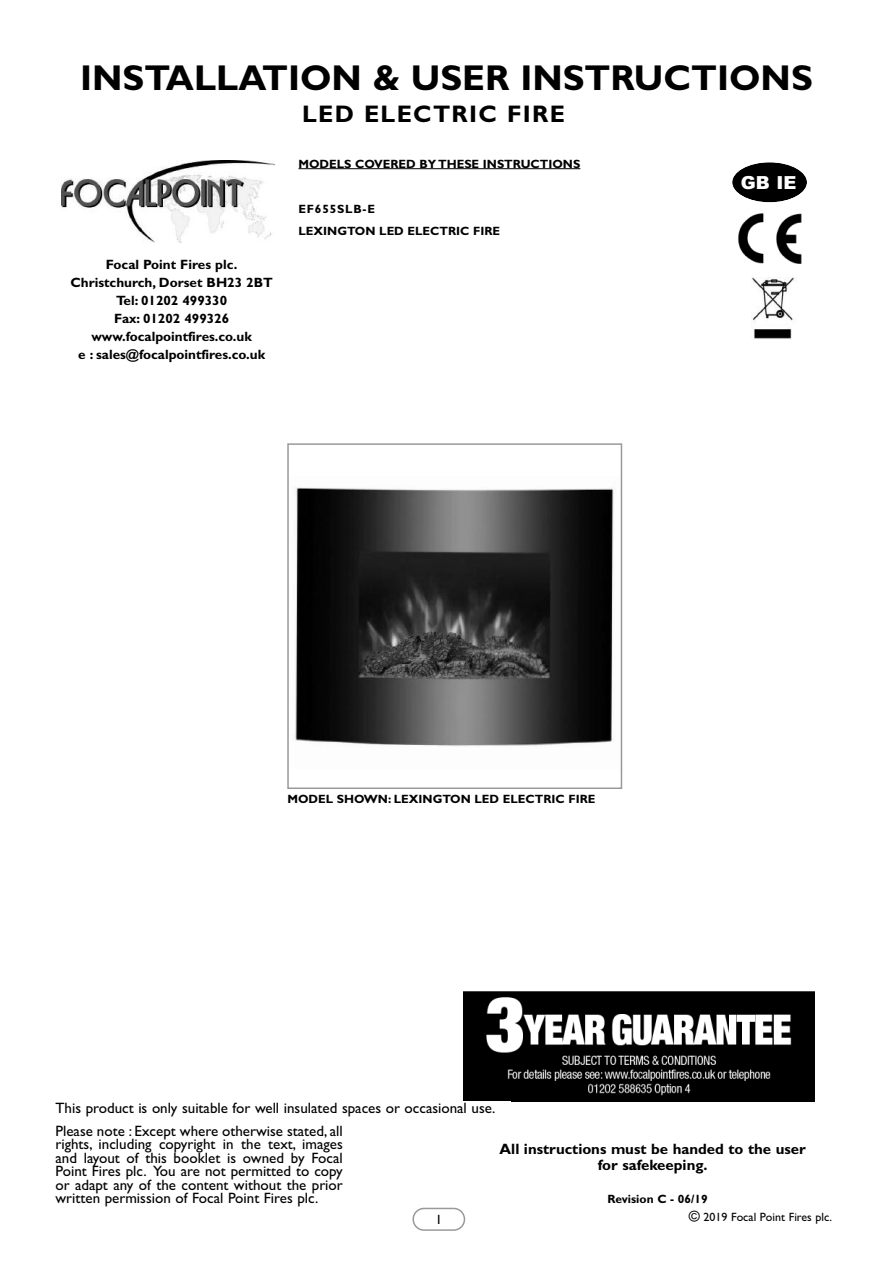
<style>
.page{position:relative;width:893px;height:1263px;background:#fff}
.page>*{position:absolute;margin:0;border:0;box-sizing:border-box;transform-origin:0 0}
.t1{font:700 36px "Gill Sans";color:#000}
.t2{font:700 24px "Gill Sans";letter-spacing:.055em;color:#000}
.t3{font:900 18px "Arial";color:#fff}
.t4{font:15px/13.5px "Gill Sans";color:#000;text-align:justify}
.t5{font:700 15px/16.5px "Gill Sans";color:#000;text-align:center}
.t6{font:700 13.5px/18px "Gill Sans";color:#000;text-align:center}
.t7{font:13.5px "Gill Sans";color:#000}
.t8{font:700 12px/22.5px "Gill Sans";color:#000}
.t9{font:12px "Gill Sans";letter-spacing:-.005em;color:#000}
.s1{font-size:15px}
</style>
<div class="page">
<hr style="left:298px;top:168px;width:282px;height:1px;background:#000">
<svg style="left:412px;top:1208px;width:53px;height:23px"></svg>
<img style="left:62px;top:161px;width:213px;height:81px">
<svg style="left:732px;top:162px;width:75px;height:41px"></svg>
<img style="left:295px;top:487px;width:319px;height:259px">
<div style="left:287px;top:443px;width:335px;height:346px;border:2px solid #999"></div>
<img style="left:464px;top:992px;width:350px;height:109px">
<img style="left:738px;top:213px;width:64px;height:51px">
<img style="left:751px;top:278px;width:44px;height:62px">
<h1 class="t1" style="left:80px;top:56px;width:734px">INSTALLATION &amp; USER INSTRUCTIONS</h1>
<p class="t6" style="left:70px;top:255px;width:204px">Focal Point Fires plc.<br>Christchurch, Dorset BH23 2BT<br>Tel: 01202 499330<br>Fax: 01202 499326 www.focalpointfires.co.uk<br>e : sales@focalpointfires.co.uk</p>
<h2 class="t2" style="left:302px;top:99px;width:264px">LED ELECTRIC FIRE</h2>
<p class="t8" style="left:298px;top:152px;width:283px">MODELS COVERED BY THESE INSTRUCTIONS</p>
<p class="t8" style="left:298px;top:197px;width:203px">EF655SLB-E<br>LEXINGTON LED ELECTRIC FIRE</p>
<p class="t3" style="left:741px;top:173px;width:57px">GB IE</p>
<p class="t8" style="left:287px;top:787px;width:309px">MODEL SHOWN: LEXINGTON LED ELECTRIC FIRE</p>
<p class="t4" style="left:56px;top:1101px;width:442px">This product is only suitable for well insulated spaces or occasional use.</p>
<p class="t4" style="left:55px;top:1124px;width:289px">Please note : Except where otherwise stated, all rights, including copyright in the text, images and layout of this booklet is owned by Focal Point Fires plc. You are not permitted to copy or adapt any of the content without the prior written permission of Focal Point Fires plc.</p>
<p class="t7" style="left:435px;top:1211px;width:8px">1</p>
<p class="t5" style="left:500px;top:1140px;width:308px">All instructions must be handed to the user for safekeeping.</p>
<p class="t8" style="left:607px;top:1187px;width:102px">Revision C - 06/19</p>
<p class="t9" style="left:689px;top:1210px;width:145px"><span class="s1">©</span> 2019 Focal Point Fires plc.</p>
</div>
